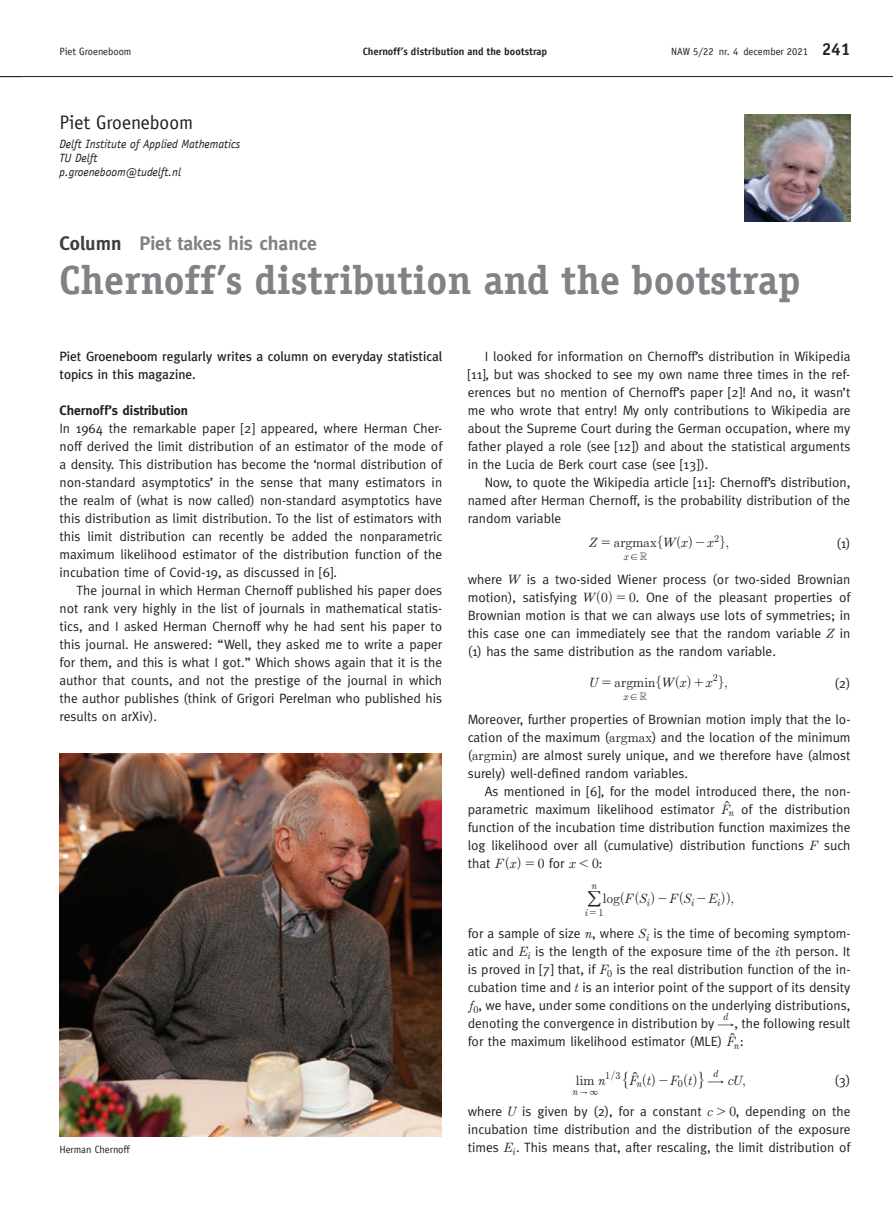
<style>
.page{position:relative;width:893px;height:1221px;background:#fff}
.page>*{position:absolute;margin:0;border:0;box-sizing:border-box;transform-origin:0 0}
.t1{font:700 40.5px "Officina Serif LT";color:#808285}
.t2{font:19.65px "MM Variable 2";color:#231f20}
.t3{font:700 19.5px "Meta";color:#808285}
.t4{font:19.5px "Officina Sans LT";color:#231f20}
.t5{font:18px "MM Etc";color:#231f20}
.t6{font:13.5px/18px "Meta";color:#231f20;text-align:justify}
.t7{font:500 13.5px/18px "Meta";color:#231f20}
.t8{font:13.5px "MM Century New";color:#231f20}
.t9{font:700 13.5px "Meta";color:#231f20}
.t10{font:italic 13.5px "MM Century New";color:#231f20}
.t11{font:italic 12px/14.4px "Officina Sans LT";color:#231f20}
.t12{font:10.5px "Officina Sans LT";color:#231f20}
.t13{font:700 10.5px "Officina Sans LT";color:#231f20}
.t14{font:italic 10.2px "MM Century New";color:#231f20}
.t15{font:10.2px "MM Century New";color:#231f20}
.s1{font-weight:700;font-size:17.25px}
.s2{color:#3e3e3f}
.s3{font-style:italic}
.s4{font-family:"MM Century New";font-style:italic}
.s5{font-family:"MM Century New"}
.s6{font-family:"MM Relation";font-style:normal}
.s7{font-family:"M Ma Fermat";font-style:normal}
.s8{font-family:"Meta"}
.s9{font-family:"MM Arrow"}
.s10{font-family:"MM Variable A";font-size:13.65px}
.s11{font-family:"MM Arrow";font-style:normal}
.s12{font-family:"MM Etc";font-style:normal}
</style>
<div class="page">
<hr style="left:0;top:76px;width:893px;height:1px;background:#231f20">
<img style="left:744px;top:115px;width:106px;height:106px">
<img style="left:59px;top:753px;width:383px;height:383px">
<p class="t12" style="left:60px;top:45px;width:73px">Piet Groeneboom</p>
<p class="t13" style="left:363px;top:45px;width:186px">Chernoff’s distribution and the bootstrap</p>
<p class="t12" style="left:671px;top:45px;width:181px">NAW 5/22 nr. 4 december 2021 <span class="s1">241</span></p>
<h3 class="t4" style="left:60px;top:111px;width:135px">Piet Groeneboom</h3>
<p class="t11" style="left:60px;top:136px;width:182px">Delft Institute of Applied Mathematics<br>TU Delft<br>p.groeneboom@tudelft.nl</p>
<h3 class="t3" style="left:60px;top:231px;width:259px"><span class="s2">Column</span> Piet takes his chance</h3>
<h1 class="t1" style="left:60px;top:255px;width:743px">Chernoff’s distribution and the bootstrap</h1>
<p class="t7" style="left:60px;top:347px;width:384px">Piet Groeneboom regularly writes a column on everyday statistical topics in this magazine.</p>
<p class="t9" style="left:60px;top:402px;width:130px">Chernoff’s distribution</p>
<p class="t6" style="left:60px;top:419px;width:384px">In 1964 the remarkable paper [2] appeared, where Herman Cher&shy;noff derived the limit distribution of an estimator of the mode of a density. This distribution has become the ‘normal distribution of non-standard asymptotics’ in the sense that many estimators in the realm of (what is now called) non-standard asymptotics have this distribution as limit distribution. To the list of estimators with this limit distribution can recently be added the nonparametric maximum likelihood estimator of the distribution function of the incubation time of Covid-19, as discussed in [6].</p>
<p class="t6" style="left:60px;top:581px;width:384px;text-indent:17px">The journal in which Herman Chernoff published his paper does not rank very highly in the list of journals in mathematical statis&shy;tics, and I asked Herman Chernoff why he had sent his paper to this journal. He answered: “Well, they asked me to write a paper for them, and this is what I got.” Which shows again that it is the author that counts, and not the prestige of the journal in which the author publishes (think of Grigori Perelman who published his results on arXiv).</p>
<p class="t12" style="left:60px;top:1142px;width:72px">Herman Chernoff</p>
<p class="t6" style="left:468px;top:347px;width:384px;text-indent:17px">I looked for information on Chernoff’s distribution in Wikipedia [11], but was shocked to see my own name three times in the ref&shy;erences but no mention of Chernoff’s paper [2]! And no, it wasn’t me who wrote that entry! My only contributions to Wikipedia are about the Supreme Court during the German occupation, where my father played a role (see [12]) and about the statistical arguments in the Lucia de Berk court case (see [13]).</p>
<p class="t6" style="left:468px;top:473px;width:384px;text-indent:17px">Now, to quote the Wikipedia article [11]: Chernoff’s distribution, named after Herman Chernoff, is the probability distribution of the random variable</p>
<p class="t8" style="left:589px;top:536px;width:141px"><span class="s3">Z</span> = argmax{ (<span class="s3">x</span>) - <span class="s3">x</span> },</p>
<p class="t15" style="left:714px;top:533px;width:7px">2</p>
<p class="t6" style="left:836px;top:534px;width:16px">(1)</p>
<p class="t6" style="left:468px;top:570px;width:384px">where <span class="s4">W</span> is a two-sided Wiener process (or two-sided Brownian motion), satisfying <span class="s4">W</span><span class="s5">( )0 =</span> . One of the pleasant properties of</p>
<p class="t10" style="left:664px;top:536px;width:14px">W</p>
<p class="t14" style="left:624px;top:551px;width:24px">x<span class="s6">!</span><span class="s7">R</span></p>
<p class="t8" style="left:629px;top:590px;width:8px">0</p>
<p class="t6" style="left:468px;top:606px;width:384px">Brownian motion is that we can always use lots of symmetries; in this case one can immediately see that the random variable <span class="s4">Z</span> in (1) has the same distribution as the random variable.</p>
<p class="t8" style="left:590px;top:675px;width:139px"><span class="s3">U</span> = argmin{ (<span class="s3">x</span>) + <span class="s3">x</span> },</p>
<p class="t15" style="left:713px;top:672px;width:7px">2</p>
<p class="t6" style="left:835px;top:674px;width:17px">(2)</p>
<p class="t6" style="left:468px;top:709px;width:384px">Moreover, further properties of Brownian motion imply that the lo&shy;cation of the maximum (<span class="s5">argmax</span>) and the location of the minimum (<span class="s5">argmin</span>) are almost surely unique, and we therefore have (almost surely) well-defined random variables.</p>
<p class="t6" style="left:468px;top:781px;width:384px;text-indent:17px">As mentioned in [6], for the model introduced there, the non&shy;parametric maximum likelihood estimator <span class="s4">F</span><sub>n</sub><sup>t</sup> of the distribution function of the incubation time distribution function maximizes the log likelihood over all (cumulative) distribution functions <span class="s4">F</span> such that <span class="s4">F x</span><span class="s5">( ) = 0</span> for <span class="s4">x</span> <span class="s5">0</span></p>
<p class="t10" style="left:662px;top:675px;width:14px">W</p>
<p class="t14" style="left:624px;top:691px;width:24px">x<span class="s6">!</span><span class="s7">R</span></p>
<p class="t8" style="left:580px;top:856px;width:25px">&lt; <span class="s8">:</span></p>
<p class="t14" style="left:591px;top:880px;width:7px">n</p>
<h2 class="t2" style="left:588px;top:885px;width:15px">/</h2>
<p class="t6" style="left:468px;top:924px;width:384px">for a sample of size <span class="s4">n</span>, where <span class="s4">S</span><sub>i</sub> is the time of becoming symptom&shy;atic and <span class="s4">E</span><sub>i</sub> is the length of the exposure time of the <span class="s4">i</span>th person. It is proved in [7] that, if <span class="s4">F</span><sub>0</sub> is the real distribution function of the in&shy;cubation time and <span class="s4">t</span> is an interior point of the support of its density <span class="s4">f</span><sub>0</sub>, we have, under some conditions on the underlying distributions, denoting the convergence in distribution by <span class="s9">$</span>, the following result</p>
<p class="t8" style="left:603px;top:891px;width:38px">log( (</p>
<p class="t8" style="left:625px;top:891px;width:110px"><span class="s3">F S</span>)- -<span class="s3">E</span> )),</p>
<p class="t8" style="left:679px;top:891px;width:7px">(</p>
<p class="t10" style="left:670px;top:891px;width:23px">F S</p>
<p class="t14" style="left:647px;top:897px;width:5px">i</p>
<p class="t14" style="left:691px;top:897px;width:5px">i</p>
<p class="t14" style="left:717px;top:897px;width:5px">i</p>
<p class="t15" style="left:585px;top:907px;width:20px"><span class="s3">i</span>=1</p>
<p class="t14" style="left:724px;top:1011px;width:7px">d</p>
<p class="t6" style="left:468px;top:1032px;width:277px">for the maximum likelihood estimator (MLE) <span class="s4">F</span><sub>n</sub><sup>t</sup> :</p>
<p class="t8" style="left:576px;top:1073px;width:31px">lim <span class="s3">n</span></p>
<p class="t8" style="left:623px;top:1073px;width:124px"><span class="s10">#</span><span class="s3">F</span>()- <sub>0</sub>( )<span class="s10">-</span><span class="s9">$</span> <span class="s3">cU</span>,</p>
<p class="t15" style="left:605px;top:1070px;width:17px">1 3</p>
<p class="t14" style="left:713px;top:1067px;width:7px">d</p>
<p class="t15" style="left:610px;top:1070px;width:7px">/</p>
<h3 class="t5" style="left:632px;top:1068px;width:8px">t</h3>
<p class="t6" style="left:835px;top:1070px;width:17px">(3)</p>
<p class="t10" style="left:647px;top:1073px;width:5px">t</p>
<p class="t10" style="left:670px;top:1073px;width:23px">F t</p>
<p class="t14" style="left:637px;top:1078px;width:7px">n</p>
<p class="t14" style="left:572px;top:1085px;width:27px">n<span class="s11">"</span><span class="s12">3</span></p>
<p class="t6" style="left:468px;top:1102px;width:270px">where <span class="s4">U</span> is given by (2), for a constant <span class="s4">c</span> <span class="s5">0</span></p>
<p class="t6" style="left:468px;top:1102px;width:384px;text-indent:249px"><span class="s5">&gt;</span> , depending on the incubation time distribution and the distribution of the exposure times <span class="s4">E</span><sub>i</sub>. This means that, after rescaling, the limit distribution of</p>
</div>
